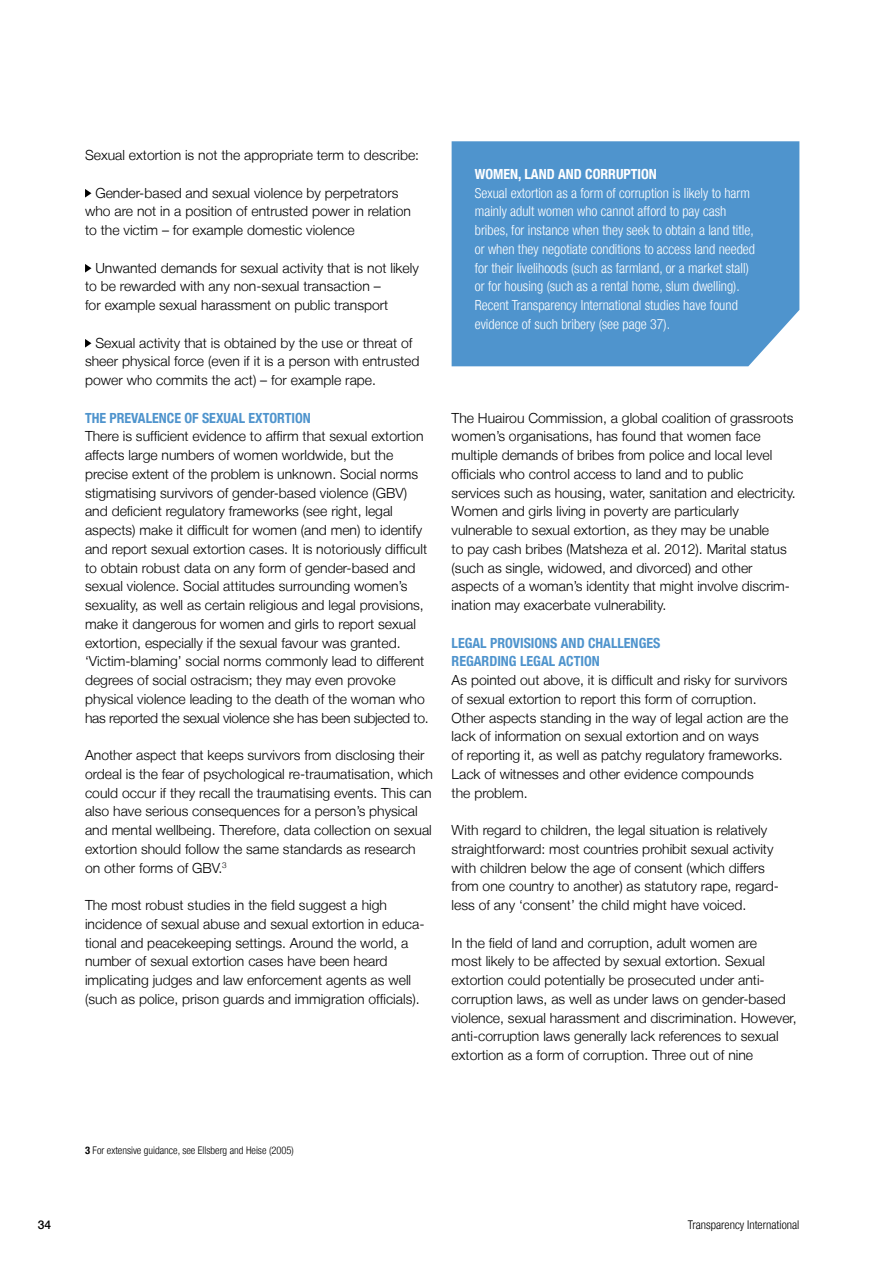
<style>
.page{position:relative;width:893px;height:1263px;background:#fff}
.page>*{position:absolute;margin:0;border:0;box-sizing:border-box;transform-origin:0 0}
.t1{font:300 13.95px/18.8px "Helvetica Neue LT";color:#000}
.t2{font:300 condensed 13.95px/18.8px "Helvetica Neue LT";color:#fff}
.t3{font:700 condensed 13.95px/18.8px "Helvetica Neue LT";color:#4f94cd}
.t4{font:700 condensed 13.95px "Helvetica Neue LT";color:#fff}
.t5{font:300 condensed 12px "Helvetica Neue LT";color:#000}
.t6{font:500 12px "Helvetica Neue LT";color:#000}
.t7{font:300 condensed 10.5px "Helvetica Neue LT";color:#000}
.s1{font-weight:700}
</style>
<div class="page">
<svg style="left:85px;top:189px;width:6px;height:9px"></svg>
<svg style="left:85px;top:264px;width:6px;height:9px"></svg>
<svg style="left:85px;top:339px;width:6px;height:9px"></svg>
<div style="left:452px;top:141px;width:347px;height:225px;background:#4f94cd"></div>
<p class="t1" style="left:85px;top:147px;width:336px">Sexual extortion is not the appropriate term to describe:</p>
<p class="t1" style="left:85px;top:185px;width:327px;text-indent:10px">Gender-based and sexual violence by perpetrators who are not in a position of entrusted power in relation to the victim – for example domestic violence</p>
<p class="t1" style="left:85px;top:260px;width:335px;text-indent:10px">Unwanted demands for sexual activity that is not likely to be rewarded with any non-sexual transaction –<br>for example sexual harassment on public transport</p>
<p class="t1" style="left:85px;top:335px;width:336px;text-indent:10px">Sexual activity that is obtained by the use or threat of sheer physical force (even if it is a person with entrusted power who commits the act) – for example rape.</p>
<p class="t3" style="left:85px;top:409px;width:227px">THE PREVALENCE OF SEXUAL EXTORTION</p>
<p class="t1" style="left:85px;top:427px;width:345px">There is sufficient evidence to affirm that sexual extortion affects large numbers of women worldwide, but the precise extent of the problem is unknown. Social norms stigmatising survivors of gender-based violence (GBV) and deficient regulatory frameworks (see right, legal aspects) make it difficult for women (and men) to identify and report sexual extortion cases. It is notoriously difficult to obtain robust data on any form of gender-based and sexual violence. Social attitudes surrounding women’s sexuality, as well as certain religious and legal provisions, make it dangerous for women and girls to report sexual extortion, especially if the sexual favour was granted. ‘Victim-blaming’ social norms commonly lead to different degrees of social ostracism; they may even provoke physical violence leading to the death of the woman who has reported the sexual violence she has been subjected to.</p>
<p class="t1" style="left:85px;top:747px;width:349px">Another aspect that keeps survivors from disclosing their ordeal is the fear of psychological re-traumatisation, which could occur if they recall the traumatising events. This can also have serious consequences for a person’s physical and mental wellbeing. Therefore, data collection on sexual extortion should follow the same standards as research on other forms of GBV.<sup>3</sup></p>
<p class="t1" style="left:85px;top:895px;width:341px">The most robust studies in the field suggest a high<br>inci dence of sexual abuse and sexual extortion in educa&shy;tional and peacekeeping settings. Around the world, a number of sexual extortion cases have been heard implicating judges and law enforcement agents as well (such as police, prison guards and immigration officials).</p>
<p class="t4" style="left:475px;top:169px;width:183px">WOMEN, LAND AND CORRUPTION</p>
<p class="t2" style="left:475px;top:184px;width:282px">Sexual extortion as a form of corruption is likely to harm mainly adult women who cannot afford to pay cash bribes, for instance when they seek to obtain a land title, or when they negotiate conditions to access land needed for their livelihoods (such as farmland, or a market stall) or for housing (such as a rental home, slum dwelling).<br>Recent Transparency International studies have found evidence of such bribery (see page 37).</p>
<p class="t1" style="left:452px;top:410px;width:346px">The Huairou Commission, a global coalition of grassroots women’s organisations, has found that women face multiple demands of bribes from police and local level officials who control access to land and to public<br>services such as housing, water, sanitation and electricity.<br>Women and girls living in poverty are particularly vulnerable to sexual extortion, as they may be unable<br>to pay cash bribes (Matsheza et al. 2012). Marital status (such as single, widowed, and divorced) and other aspects of a woman’s identity that might involve discri m&shy;ination may exacerbate vulnerability.</p>
<p class="t3" style="left:452px;top:634px;width:210px">LEGAL PROVISIONS AND CHALLENGES<br>REGARDING LEGAL ACTION</p>
<p class="t1" style="left:452px;top:670px;width:338px">As pointed out above, it is difficult and risky for survivors of sexual extortion to report this form of corruption.<br>Other aspects standing in the way of legal action are the lack of information on sexual extortion and on ways<br>of reporting it, as well as patchy regulatory frameworks.<br>Lack of witnesses and other evidence compounds<br>the problem.</p>
<p class="t1" style="left:452px;top:822px;width:329px">With regard to children, the legal situation is relatively straight forward: most countries prohibit sexual activity with children below the age of consent (which differs from one country to another) as statutory rape, regard&shy;less of any ‘consent’ the child might have voiced.</p>
<p class="t1" style="left:452px;top:933px;width:346px">In the field of land and corruption, adult women are<br>most likely to be affected by sexual extortion. Sexual extortion could potentially be prosecuted under anti&shy;corruption laws, as well as under laws on gender-based violence, sexual harassment and discrimination. However, anti-corruption laws generally lack references to sexual extortion as a form of corruption. Three out of nine</p>
<p class="t7" style="left:85px;top:1144px;width:210px"><span class="s1">3</span> For extensive guidance, see Ellsberg and Heise (2005)</p>
<p class="t6" style="left:38px;top:1220px;width:15px">34</p>
<p class="t5" style="left:688px;top:1220px;width:113px">Transparency International</p>
</div>
